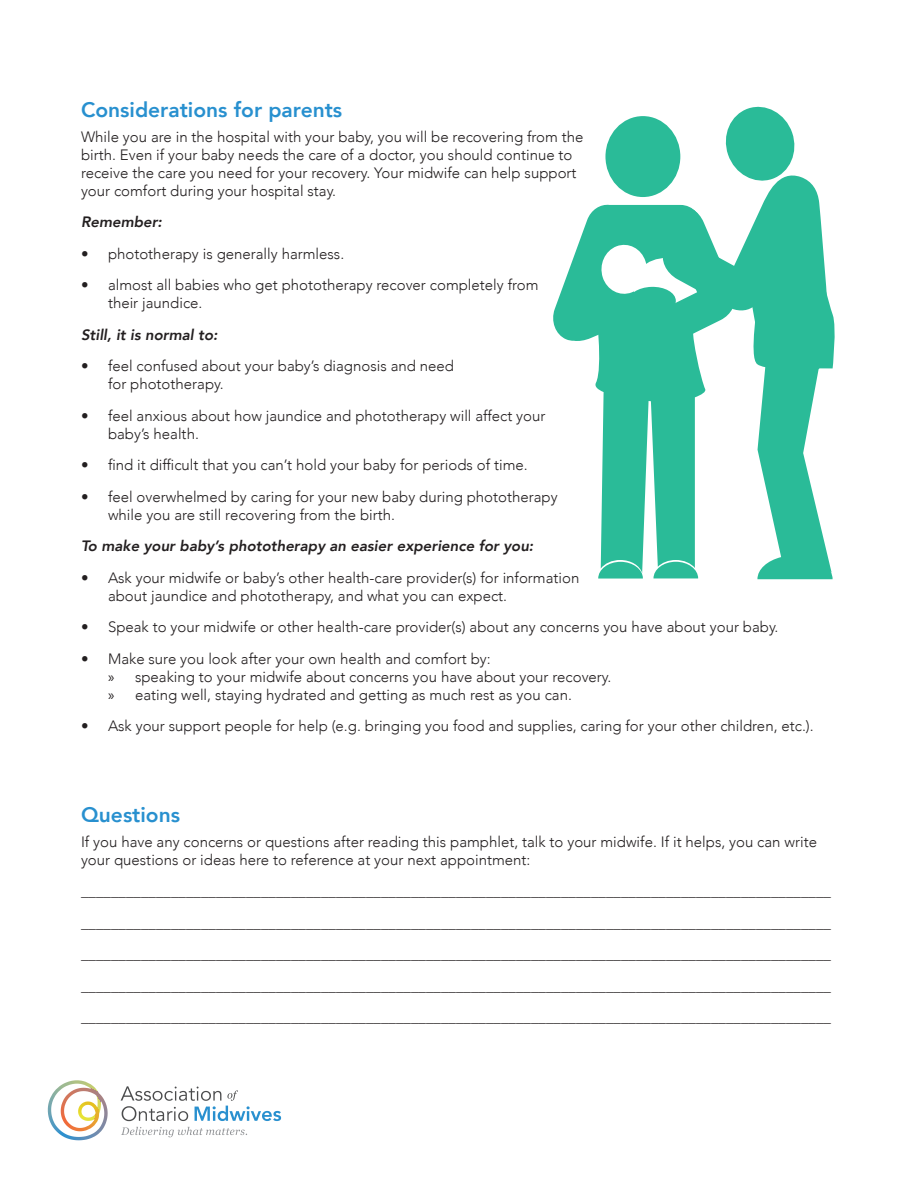
<style>
.page{position:relative;width:918px;height:1188px;background:#fff}
.page>*{position:absolute;margin:0;border:0;box-sizing:border-box;transform-origin:0 0}
.Subhead{font:800 21px "Avenir";color:#2890cf}
.body_text{font:300 15px/18px "Avenir";color:#231f20}
.bullet{font:300 15px/18px "Avenir";color:#231f20}
.body_text-2{font:italic 800 15px "Avenir";color:#231f20}
.s1{font-family:"Myriad Pro";font-weight:400}
</style>
<div class="page">
<svg style="left:121px;top:1086px;width:160px;height:35px"></svg>
<svg style="left:121px;top:1127px;width:126px;height:10px"></svg>
<svg style="left:48px;top:1080px;width:60px;height:60px"></svg>
<div style="left:605px;top:116px;width:75px;height:81px;background:#2abb98;border-radius:50%"></div>
<svg style="left:553px;top:204px;width:107px;height:375px"></svg>
<svg style="left:725px;top:106px;width:70px;height:63px"></svg>
<svg style="left:660px;top:169px;width:173px;height:410px;fill:#2abb98"></svg>
<svg style="left:748px;top:264px;width:87px;height:106px;background:#3ec1a2"></svg>
<p class="Subhead" style="left:81px;top:93px;width:263px">Considerations for parents</p>
<p class="body_text" style="left:81px;top:128px;width:504px">While you are in the hospital with your baby, you will be recovering from the birth. Even if your baby needs the care of a doctor, you should continue to receive the care you need for your recovery. Your midwife can help support your comfort during your hospital stay.</p>
<p class="body_text-2" style="left:81px;top:213px;width:83px">Remember:</p>
<p class="body_text" style="left:81px;top:245px;width:265px">• phototherapy is generally harmless.</p>
<p class="body_text" style="left:108px;top:276px;width:432px;text-indent:-27px">• almost all babies who get phototherapy recover completely from their jaundice.</p>
<p class="body_text-2" style="left:81px;top:326px;width:138px">Still, it is normal to:</p>
<p class="body_text" style="left:108px;top:357px;width:348px;text-indent:-27px">• feel confused about your baby’s diagnosis and need for phototherapy.</p>
<p class="body_text" style="left:108px;top:407px;width:439px;text-indent:-27px">• feel anxious about how jaundice and phototherapy will affect your baby’s health.</p>
<p class="body_text" style="left:81px;top:456px;width:448px">• find it difficult that you can’t hold your baby for periods of time.</p>
<p class="body_text" style="left:108px;top:488px;width:451px;text-indent:-27px">• feel overwhelmed by caring for your new baby during phototherapy while you are still recovering from the birth.</p>
<p class="body_text-2" style="left:81px;top:537px;width:454px">To make your baby’s phototherapy an easier experience for you:</p>
<p class="body_text" style="left:108px;top:569px;width:473px;text-indent:-27px">• Ask your midwife or baby’s other health-care provider(s) for information about jaundice and phototherapy, and what you can expect.</p>
<p class="body_text" style="left:81px;top:618px;width:699px">• Speak to your midwife or other health-care provider(s) about any concerns you have about your baby.</p>
<p class="body_text" style="left:81px;top:650px;width:411px">• Make sure you look after your own health and comfort by:</p>
<p class="body_text" style="left:108px;top:668px;width:505px"><span class="s1">»</span> speaking to your midwife about concerns you have about your recovery.</p>
<p class="body_text" style="left:108px;top:686px;width:465px"><span class="s1">»</span> eating well, staying hydrated and getting as much rest as you can.</p>
<p class="body_text" style="left:81px;top:717px;width:734px">• Ask your support people for help (e.g. bringing you food and supplies, caring for your other children, etc.).</p>
<p class="Subhead" style="left:81px;top:798px;width:101px">Questions</p>
<p class="bullet" style="left:81px;top:832px;width:738px">If you have any concerns or questions after reading this pamphlet, talk to your midwife. If it helps, you can write your questions or ideas here to reference at your next appointment:</p>
<p class="body_text" style="left:81px;top:882px;width:751px">____________________________________________________________________________________________________</p>
<p class="body_text" style="left:81px;top:913px;width:751px">____________________________________________________________________________________________________</p>
<p class="body_text" style="left:81px;top:945px;width:751px">____________________________________________________________________________________________________</p>
<p class="body_text" style="left:81px;top:976px;width:751px">____________________________________________________________________________________________________</p>
<p class="body_text" style="left:81px;top:1008px;width:751px">____________________________________________________________________________________________________</p>
</div>
